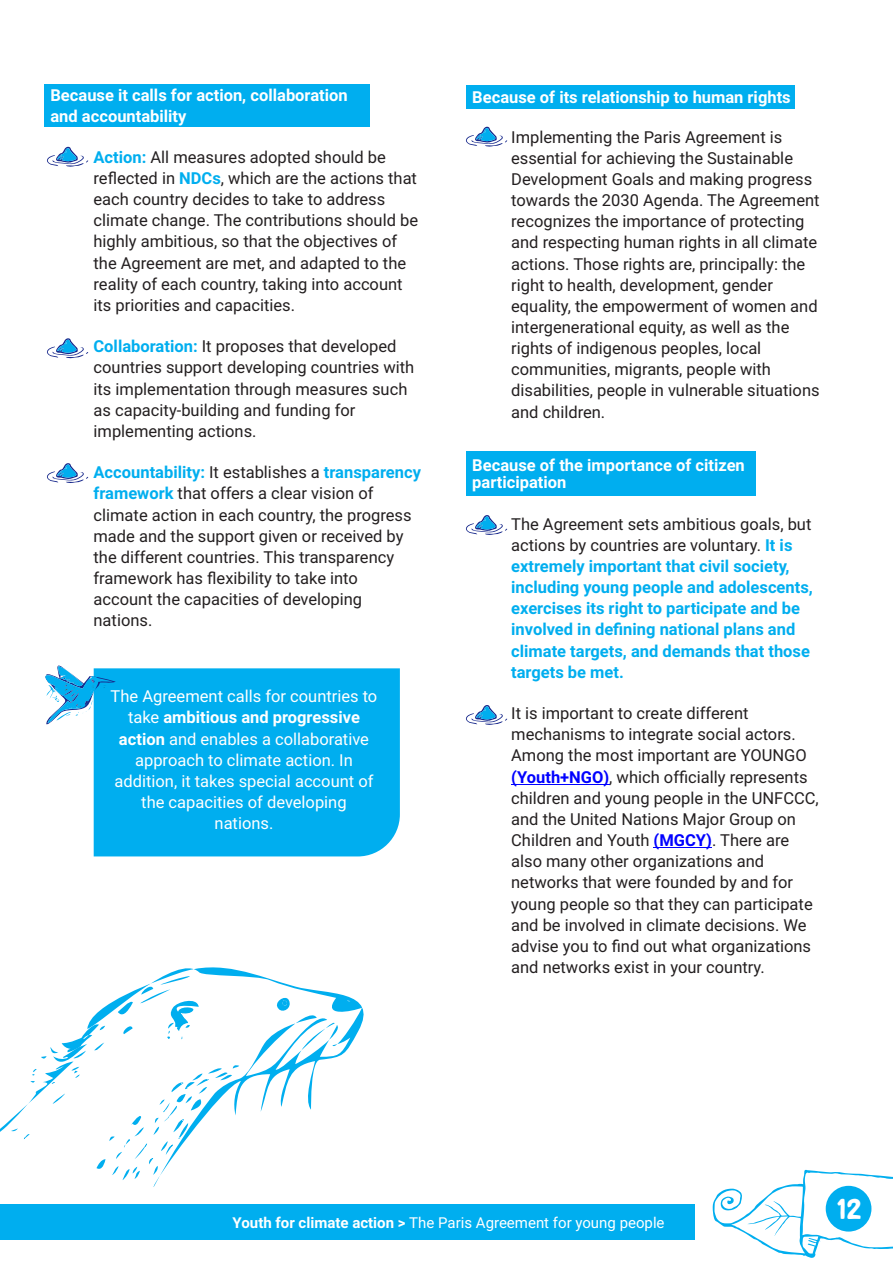
<style>
.page{position:relative;width:893px;height:1263px;background:#fff}
.page>*{position:absolute;margin:0;border:0;box-sizing:border-box;transform-origin:0 0}
.t1{font:27px "Bluberry";color:#fff}
.t2{font:16.5px/21.1px "Roboto";color:#231f20}
.t3{font:700 16.5px/21.1px "Roboto";color:#00aeef}
.t4{font:16.5px/21.1px "Roboto";color:#fff;text-align:center}
.t5{font:700 16.5px/17.4px "Roboto";color:#fff}
.t6{font:15px "Roboto";color:#fff}
.s1{font-weight:700;color:#00aeef}
.s2{font-weight:700}
.s3{font-weight:400;color:#231f20}
.s4{font-weight:700;color:#00f}
</style>
<div class="page">
<div style="left:467px;top:452px;width:289px;height:44px;background:#00aeef"></div>
<div style="left:467px;top:85px;width:328px;height:24px;background:#00aeef"></div>
<div style="left:45px;top:84px;width:325px;height:43px;background:#00aeef"></div>
<hr style="left:511px;top:784px;width:98px;height:1px;background:#00f">
<hr style="left:654px;top:847px;width:58px;height:1px;background:#00f">
<div style="left:0;top:1205px;width:695px;height:35px;background:#00aeef"></div>
<svg style="left:713px;top:1169px;width:180px;height:89px"></svg>
<div style="left:826px;top:1186px;width:45px;height:45px;background:#00aeef;border-radius:50%"></div>
<svg style="left:47px;top:146px;width:41px;height:21px"></svg>
<svg style="left:47px;top:338px;width:41px;height:20px"></svg>
<svg style="left:47px;top:463px;width:41px;height:20px"></svg>
<svg style="left:153px;top:967px;width:211px;height:220px"></svg>
<svg style="left:347px;top:1000px;width:7px;height:2px"></svg>
<svg style="left:0;top:976px;width:239px;height:204px"></svg>
<svg style="left:275px;top:992px;width:15px;height:22px"></svg>
<svg style="left:466px;top:126px;width:41px;height:21px"></svg>
<svg style="left:466px;top:515px;width:41px;height:20px"></svg>
<svg style="left:466px;top:705px;width:41px;height:20px"></svg>
<div style="left:94px;top:668px;width:306px;height:188px;background:#00aeef"></div>
<svg style="left:45px;top:665px;width:71px;height:60px"></svg>
<p class="t5" style="left:50px;top:88px;width:299px">Because it calls for action, collaboration</p>
<p class="t5" style="left:472px;top:90px;width:320px">Because of its relationship to human rights</p>
<p class="t5" style="left:50px;top:109px;width:138px">and accountability</p>
<p class="t2" style="left:94px;top:148px;width:326px"><span class="s1">Action:</span> All measures adopted should be reflected in <span class="s1">NDCs</span>, which are the actions that each country decides to take to address climate change. The contributions should be highly ambitious, so that the objectives of the Agreement are met, and adapted to the reality of each country, taking into account its priorities and capacities.</p>
<p class="t2" style="left:94px;top:338px;width:322px"><span class="s1">Collaboration:</span> It proposes that developed countries support developing countries with its implementation through measures such as capacity-building and funding for implementing actions.</p>
<p class="t2" style="left:94px;top:464px;width:329px"><span class="s1">Accountability:</span> It establishes a <span class="s1">transparency framework</span> that offers a clear vision of climate action in each country, the progress made and the support given or received by the different countries. This transparency framework has flexibility to take into account the capacities of developing nations.</p>
<p class="t4" style="left:111px;top:688px;width:268px">The Agreement calls for countries to take <span class="s2">ambitious and progressive action</span> and enables a collaborative approach to climate action. In addition, it takes special account of the capacities of developing nations.</p>
<p class="t2" style="left:511px;top:128px;width:310px">Implementing the Paris Agreement is essential for achieving the Sustainable Development Goals and making progress towards the 2030 Agenda. The Agreement recognizes the importance of protecting and respecting human rights in all climate actions. Those rights are, principally: the right to health, development, gender equality, the empowerment of women and intergenerational equity, as well as the rights of indigenous peoples, local communities, migrants, people with disabilities, people in vulnerable situations and children.</p>
<p class="t5" style="left:472px;top:458px;width:274px">Because of the importance of citizen participation</p>
<p class="t3" style="left:511px;top:515px;width:303px"><span class="s3">The Agreement sets ambitious goals, but actions by countries are voluntary.</span> It is extremely important that civil society, including young people and adolescents, exercises its right to participate and be involved in defining national plans and climate targets, and demands that those targets be met.</p>
<p class="t2" style="left:511px;top:704px;width:309px">It is important to create different mechanisms to integrate social actors.<br>Among the most important are YOUNGO <span class="s4">(Youth+NGO)</span>, which officially represents children and young people in the UNFCCC, and the United Nations Major Group on Children and Youth <span class="s4">(MGCY)</span>. There are also many other organizations and networks that were founded by and for young people so that they can participate and be involved in climate decisions. We advise you to find out what organizations and networks exist in your country.</p>
<p class="t6" style="left:233px;top:1216px;width:433px"><span class="s2">Youth for climate action &gt;</span> The Paris Agreement for young people</p>
<h1 class="t1" style="left:836px;top:1198px;width:27px">12</h1>
</div>
